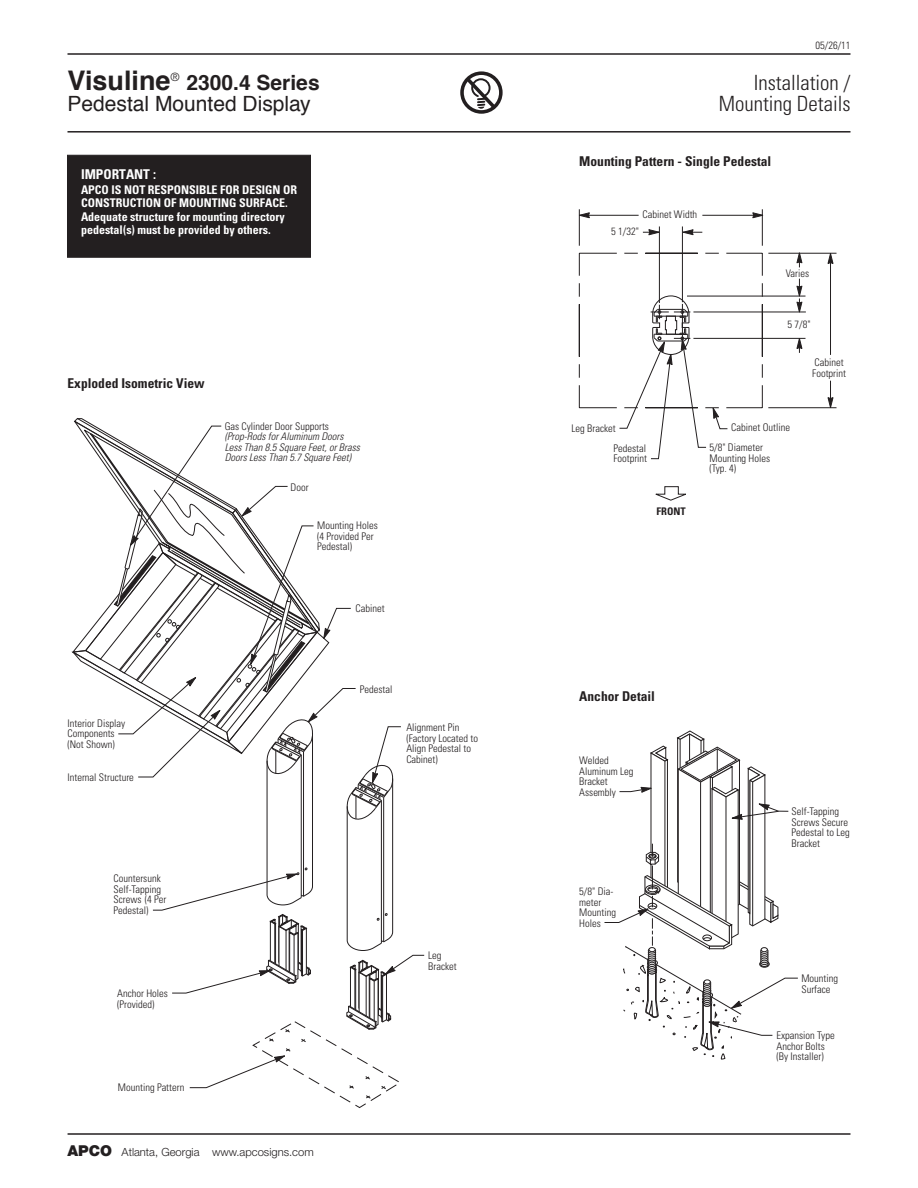
<style>
.page{position:relative;width:918px;height:1188px;background:#fff}
.page>*{position:absolute;margin:0;border:0;box-sizing:border-box;transform-origin:0 0}
.t1{font:700 27px "Helvetica";color:#231f20}
.t2{font:21px/21px "Helvetica";color:#231f20}
.t3{font:300 condensed 21px/21px "Univers";color:#231f20;text-align:right}
.t4{font:700 condensed 13.5px "Univers";color:#231f20}
.t5{font:700 condensed 13.5px "Univers";color:#fff}
.t6{font:700 condensed 12px/13.5px "Univers";color:#fff}
.t7{font:300 11.25px "Helvetica Neue";color:#231f20}
.t8{font:300 condensed 10.5px/10.5px "Univers";color:#231f20}
.t9{font:italic 300 condensed 10.5px/10.5px "Univers";color:#231f20}
.t10{font:700 condensed 10.5px "Univers";color:#231f20}
.s1{font-weight:700}
.s2{font-weight:900;font-size:15px}
</style>
<div class="page">
<hr style="left:68px;top:1133px;width:783px;height:2px;background:#231f20">
<hr style="left:68px;top:53px;width:782px;height:2px;background:#231f20">
<hr style="left:68px;top:131px;width:782px;height:2px;background:#231f20">
<div style="left:67px;top:155px;width:244px;height:102px;background:#231f20;border:1px solid #231f20"></div>
<svg style="left:655px;top:486px;width:31px;height:15px"></svg>
<div style="left:460px;top:71px;width:43px;height:43px;border:4px solid #231f20;border-radius:50%"></div>
<svg style="left:462px;top:73px;width:37px;height:39px"></svg>
<hr style="left:659px;top:226px;width:1px;height:77px;background:#231f20">
<hr style="left:682px;top:226px;width:1px;height:76px;background:#231f20">
<svg style="left:643px;top:229px;width:17px;height:6px"></svg>
<svg style="left:682px;top:229px;width:20px;height:6px"></svg>
<hr style="left:579px;top:215px;width:60px;height:1px;background:#231f20">
<svg style="left:578px;top:212px;width:12px;height:6px"></svg>
<hr style="left:702px;top:215px;width:61px;height:1px;background:#231f20">
<svg style="left:752px;top:212px;width:12px;height:6px"></svg>
<hr style="left:693px;top:312px;width:113px;height:1px;background:#231f20">
<hr style="left:693px;top:338px;width:113px;height:1px;background:#231f20">
<svg style="left:796px;top:337px;width:6px;height:16px"></svg>
<hr style="left:579px;top:209px;width:1px;height:37px;background:#231f20">
<hr style="left:762px;top:209px;width:1px;height:37px;background:#231f20">
<hr style="left:687px;top:296px;width:119px;height:1px;background:#231f20">
<svg style="left:796px;top:252px;width:6px;height:15px"></svg>
<svg style="left:796px;top:279px;width:6px;height:34px"></svg>
<hr style="left:768px;top:253px;width:69px;height:1px;background:#231f20">
<hr style="left:768px;top:407px;width:69px;height:1px;background:#231f20">
<hr style="left:830px;top:254px;width:1px;height:101px;background:#231f20">
<svg style="left:828px;top:252px;width:5px;height:12px"></svg>
<svg style="left:828px;top:381px;width:6px;height:28px"></svg>
<svg style="left:579px;top:253px;width:184px;height:206px"></svg>
<svg style="left:604px;top:730px;width:194px;height:330px"></svg>
<svg style="left:71px;top:418px;width:354px;height:690px"></svg>
<h1 class="t1" style="left:68px;top:69px;width:105px">Visuline</h1>
<h2 class="t2" style="left:68px;top:74px;width:254px;text-indent:103px"><sup>®</sup> <span class="s1">2300.4 Series<br></span>Pedestal Mounted Display</h2>
<p class="t5" style="left:81px;top:169px;width:77px">IMPORTANT :</p>
<p class="t6" style="left:81px;top:184px;width:218px">APCO IS NOT RESPONSIBLE FOR DESIGN OR CONSTRUCTION OF MOUNTING SURFACE.<br>Adequate structure for mounting directory pedestal(s) must be provided by others.</p>
<p class="t4" style="left:68px;top:378px;width:139px">Exploded Isometric View</p>
<p class="t8" style="left:225px;top:422px;width:106px">Gas Cylinder Door Supports</p>
<p class="t9" style="left:225px;top:432px;width:139px">(Prop-Rods forAluminum Doors<br>Less Than 8.5 Square Feet,orBrass<br>Doors Less Than 5.7 Square Feet)</p>
<p class="t8" style="left:291px;top:483px;width:20px">Door</p>
<p class="t8" style="left:317px;top:521px;width:62px">Mounting Holes (4 Provided Per<br>Pedestal)</p>
<p class="t8" style="left:356px;top:604px;width:31px">Cabinet</p>
<p class="t8" style="left:68px;top:719px;width:59px">Interior Display<br>Components (Not Shown)</p>
<p class="t8" style="left:68px;top:773px;width:68px">Internal Structure</p>
<p class="t8" style="left:360px;top:685px;width:34px">Pedestal</p>
<p class="t8" style="left:406px;top:723px;width:73px">Alignment Pin (Factory Located to<br>Align Pedestal to<br>Cabinet)</p>
<p class="t8" style="left:114px;top:874px;width:54px">Countersunk<br>Self-Tapping<br>Screws (4 Per<br>Pedestal)</p>
<p class="t8" style="left:117px;top:989px;width:52px">Anchor Holes (Provided)</p>
<p class="t8" style="left:118px;top:1084px;width:68px">Mounting Pattern</p>
<p class="t7" style="left:68px;top:1148px;width:248px"><span class="s2">APCO</span> Atlanta, Georgia www.apcosigns.com</p>
<p class="t8" style="left:428px;top:951px;width:30px">Leg<br>Bracket</p>
<p class="t8" style="left:816px;top:41px;width:36px">05/26/11</p>
<h2 class="t3" style="left:719px;top:74px;width:133px">Installation /<br>Mounting Details</h2>
<p class="t4" style="left:579px;top:156px;width:194px">Mounting Pattern - Single Pedestal</p>
<p class="t8" style="left:643px;top:210px;width:56px">Cabinet Width</p>
<p class="t8" style="left:611px;top:227px;width:29px">5 1/32"</p>
<p class="t8" style="left:786px;top:269px;width:25px">Varies</p>
<p class="t8" style="left:788px;top:321px;width:25px">5 7/8"</p>
<p class="t8" style="left:812px;top:358px;width:35px">Cabinet<br>Footprint</p>
<p class="t8" style="left:571px;top:424px;width:46px">Leg Bracket</p>
<p class="t8" style="left:731px;top:423px;width:60px">Cabinet Outline</p>
<p class="t8" style="left:613px;top:444px;width:35px">Pedestal<br>Footprint</p>
<p class="t10" style="left:657px;top:507px;width:31px">FRONT</p>
<p class="t8" style="left:710px;top:443px;width:62px">5/8" Diameter<br>Mounting Holes (Typ. 4)</p>
<p class="t4" style="left:579px;top:691px;width:77px">Anchor Detail</p>
<p class="t8" style="left:579px;top:756px;width:56px">Welded<br>Aluminum Leg<br>Bracket<br>Assembly</p>
<p class="t8" style="left:579px;top:887px;width:38px">5/8" Dia&shy;meter<br>Mounting<br>Holes</p>
<p class="t8" style="left:792px;top:808px;width:60px">Self-Tapping<br>Screws Secure<br>Pedestal to Leg<br>Bracket</p>
<p class="t8" style="left:801px;top:974px;width:38px">Mounting<br>Surface</p>
<p class="t8" style="left:777px;top:1031px;width:60px">Expansion Type<br>Anchor Bolts (By Installer)</p>
</div>
